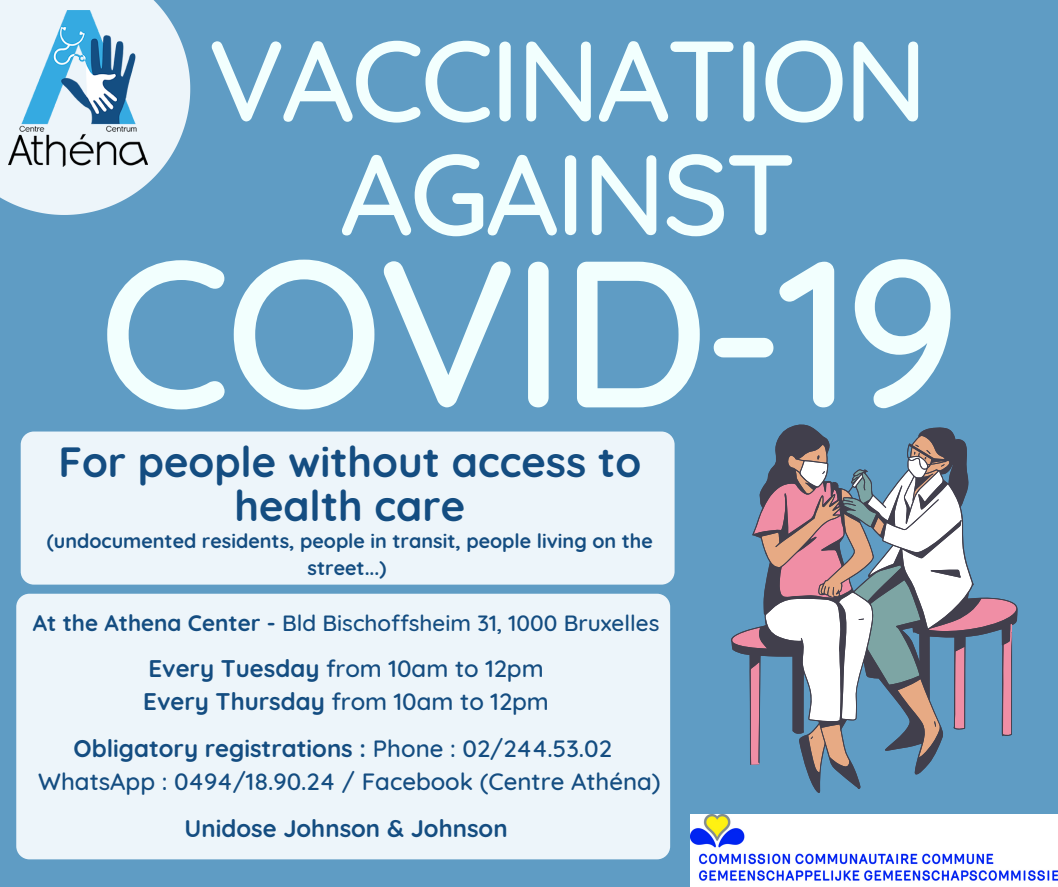
<style>
.page{position:relative;width:1058px;height:887px;background:#fff}
.page>*{position:absolute;margin:0;border:0;box-sizing:border-box;transform-origin:0 0}
.t1{font:500 208.05px "Quicksand";letter-spacing:-.03em;color:#f2fffe}
.t2{font:500 114.15px "Quicksand";letter-spacing:-.03em;color:#f2fffe}
.t3{font:700 42px/44px "Quicksand";color:#144d81;text-align:center}
.t4{font:500 24px "Quicksand";color:#144d81}
.t5{font:700 24px "Quicksand";color:#144d81}
.t6{font:500 22.5px "Quicksand";color:#144d81}
.t7{font:700 19.65px/27.5px "Quicksand";color:#144d81;text-align:center}
.s1{font-weight:700}
.s2{font-weight:500}
</style>
<div class="page">
<div style="left:0;top:0;width:1058px;height:886px;background:#5f9cc4"></div>
<svg style="left:0;top:0;width:190px;height:215px;fill:#edf5fa"></svg>
<img style="left:9px;top:11px;width:138px;height:155px">
<svg style="left:731px;top:424px;width:286px;height:369px"></svg>
<div style="left:21px;top:431px;width:653px;height:153px;background:#edf5fa"></div>
<div style="left:16px;top:593px;width:654px;height:266px;background:#edf5fa"></div>
<img style="left:690px;top:814px;width:368px;height:72px">
<p class="t2" style="left:208px;top:7px;width:721px">VACCINATION</p>
<p class="t2" style="left:340px;top:121px;width:457px">AGAINST</p>
<p class="t1" style="left:98px;top:199px;width:863px">COVID-19</p>
<p class="t3" style="left:58px;top:439px;width:584px">For people without access to health care</p>
<p class="t7" style="left:47px;top:527px;width:607px">(undocumented residents, people in transit, people living on the street...)</p>
<p class="t6" style="left:33px;top:608px;width:628px"><span class="s1">At the Athena Center -</span> Bld Bischoffsheim 31, 1000 Bruxelles</p>
<p class="t4" style="left:148px;top:652px;width:397px"><span class="s1">Every Tuesday</span> from 10am to 12pm</p>
<p class="t4" style="left:143px;top:686px;width:407px"><span class="s1">Every Thursday</span> from 10am to 12pm</p>
<p class="t5" style="left:74px;top:733px;width:540px">Obligatory registrations : <span class="s2">Phone : 02/244.53.02</span></p>
<p class="t4" style="left:38px;top:766px;width:624px">WhatsApp : 0494/18.90.24 / Facebook (Centre Athéna)</p>
<p class="t5" style="left:184px;top:813px;width:324px">Unidose Johnson &amp; Johnson</p>
</div>
